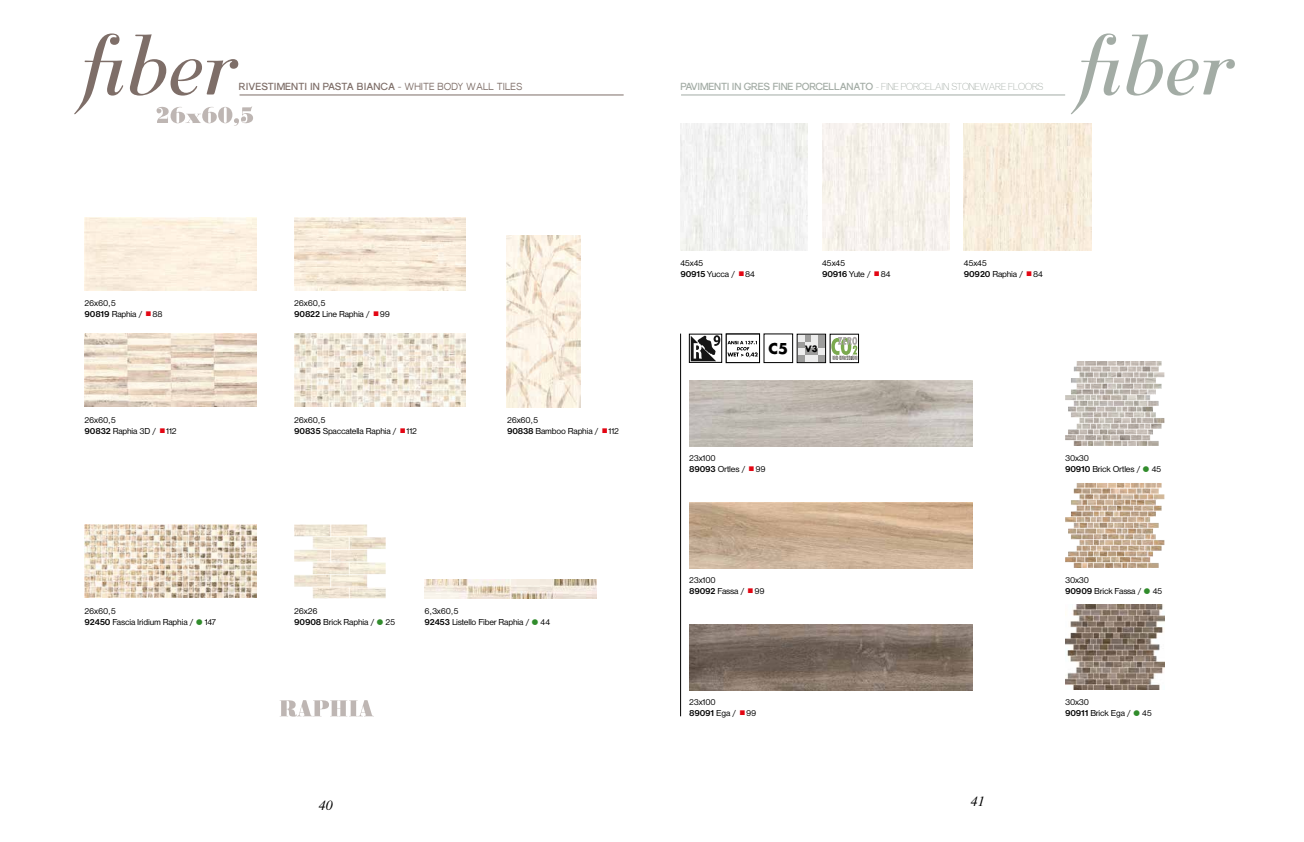
<style>
.page{position:relative;width:1304px;height:842px;background:#fff}
.page>*{position:absolute;margin:0;border:0;box-sizing:border-box;transform-origin:0 0}
.t1{font:700 14.6px "Futura Std";color:#000}
.t2{font:italic 14px "STIX General";color:#000}
.t3{font:700 10px "Gravity";letter-spacing:-.025em;color:#a3aca5}
.t4{font:700 10px "Gravity";color:#7e6e68}
.t5{font:9px/11px "Nimbus San D";letter-spacing:-.02em;color:#000}
.s1{font-weight:400}
.s2{font-weight:300}
.s3{font-weight:700}
</style>
<div class="page">
<svg style="left:832px;top:337px;width:25px;height:23px"></svg>
<svg style="left:1071px;top:33px;width:164px;height:81px"></svg>
<hr style="left:240px;top:94px;width:384px;height:1px;background:#7e6e68">
<hr style="left:681px;top:94px;width:384px;height:1px;background:#a3aca5">
<svg style="left:74px;top:33px;width:179px;height:93px"></svg>
<svg style="left:280px;top:700px;width:94px;height:17px"></svg>
<img style="left:294px;top:334px;width:172px;height:73px">
<img style="left:507px;top:236px;width:73px;height:171px">
<img style="left:294px;top:217px;width:172px;height:74px">
<img style="left:85px;top:334px;width:171px;height:73px">
<img style="left:85px;top:524px;width:171px;height:74px">
<img style="left:294px;top:524px;width:92px;height:74px">
<img style="left:425px;top:580px;width:171px;height:18px">
<img style="left:689px;top:381px;width:284px;height:65px">
<img style="left:689px;top:625px;width:284px;height:65px">
<img style="left:680px;top:123px;width:128px;height:128px">
<img style="left:822px;top:123px;width:128px;height:128px">
<img style="left:964px;top:123px;width:127px;height:128px">
<img style="left:1065px;top:401px;width:99px;height:45px">
<img style="left:1065px;top:605px;width:99px;height:85px">
<img style="left:689px;top:503px;width:284px;height:65px">
<img style="left:1065px;top:523px;width:99px;height:45px">
<svg style="left:728px;top:341px;width:30px;height:16px"></svg>
<div style="left:726px;top:334px;width:34px;height:29px;border:1px solid #000"></div>
<div style="left:689px;top:334px;width:33px;height:29px;border:1px solid #000"></div>
<svg style="left:691px;top:335px;width:29px;height:26px"></svg>
<div style="left:764px;top:334px;width:29px;height:29px;border:1px solid #000"></div>
<svg style="left:799px;top:336px;width:25px;height:25px"></svg>
<div style="left:797px;top:334px;width:29px;height:29px;border:1px solid #000"></div>
<hr style="left:680px;top:334px;width:1px;height:382px;background:#000">
<div style="left:830px;top:334px;width:29px;height:29px;border:1px solid #000"></div>
<p class="t4" style="left:239px;top:80px;width:285px">RIVESTIMENTI IN PASTA BIANCA <span class="s1">- WHITE BODY WALL TILES</span></p>
<p class="t3" style="left:680px;top:80px;width:364px">PAVIMENTI IN GRES FINE PORCELLANATO <span class="s2">- FINE PORCELAIN STONEWARE FLOORS</span></p>
<p class="t5" style="left:85px;top:298px;width:79px">26x60,5<br><span class="s3">90819</span> Raphia / 88</p>
<p class="t5" style="left:85px;top:414px;width:94px">26x60,5<br><span class="s3">90832</span> Raphia 3D / 112</p>
<p class="t5" style="left:294px;top:298px;width:97px">26x60,5<br><span class="s3">90822</span> Line Raphia / 99</p>
<p class="t5" style="left:294px;top:414px;width:124px">26x60,5<br><span class="s3">90835</span> Spaccatella Raphia / 112</p>
<p class="t5" style="left:507px;top:414px;width:114px">26x60,5<br><span class="s3">90838</span> Bamboo Raphia / 112</p>
<p class="t5" style="left:85px;top:605px;width:133px">26x60,5<br><span class="s3">92450</span> Fascia Iridium Raphia / 147</p>
<p class="t5" style="left:424px;top:605px;width:127px">6,3x60,5<br><span class="s3">92453</span> Listello Fiber Raphia / 44</p>
<p class="t5" style="left:294px;top:605px;width:103px">26x26<br><span class="s3">90908</span> Brick Raphia / 25</p>
<p class="t5" style="left:680px;top:257px;width:76px">45x45<br><span class="s3">90915</span> Yucca / 84</p>
<p class="t5" style="left:822px;top:257px;width:70px">45x45<br><span class="s3">90916</span> Yute / 84</p>
<p class="t5" style="left:964px;top:257px;width:81px">45x45<br><span class="s3">90920</span> Raphia / 84</p>
<h1 class="t1" style="left:768px;top:339px;width:51px">C5 <sup>V3</sup></h1>
<p class="t5" style="left:689px;top:453px;width:78px">23x100<br><span class="s3">89093</span> Ortles / 99</p>
<p class="t5" style="left:1065px;top:453px;width:98px">30x30<br><span class="s3">90910</span> Brick Ortles / 45</p>
<p class="t5" style="left:689px;top:575px;width:77px">23x100<br><span class="s3">89092</span> Fassa / 99</p>
<p class="t5" style="left:1065px;top:575px;width:99px">30x30<br><span class="s3">90909</span> Brick Fassa / 45</p>
<p class="t5" style="left:689px;top:697px;width:69px">23x100<br><span class="s3">89091</span> Ega / 99</p>
<p class="t5" style="left:1065px;top:697px;width:88px">30x30<br><span class="s3">90911</span> Brick Ega / 45</p>
<h2 class="t2" style="left:319px;top:795px;width:15px">40</h2>
<h2 class="t2" style="left:971px;top:792px;width:15px">41</h2>
</div>
